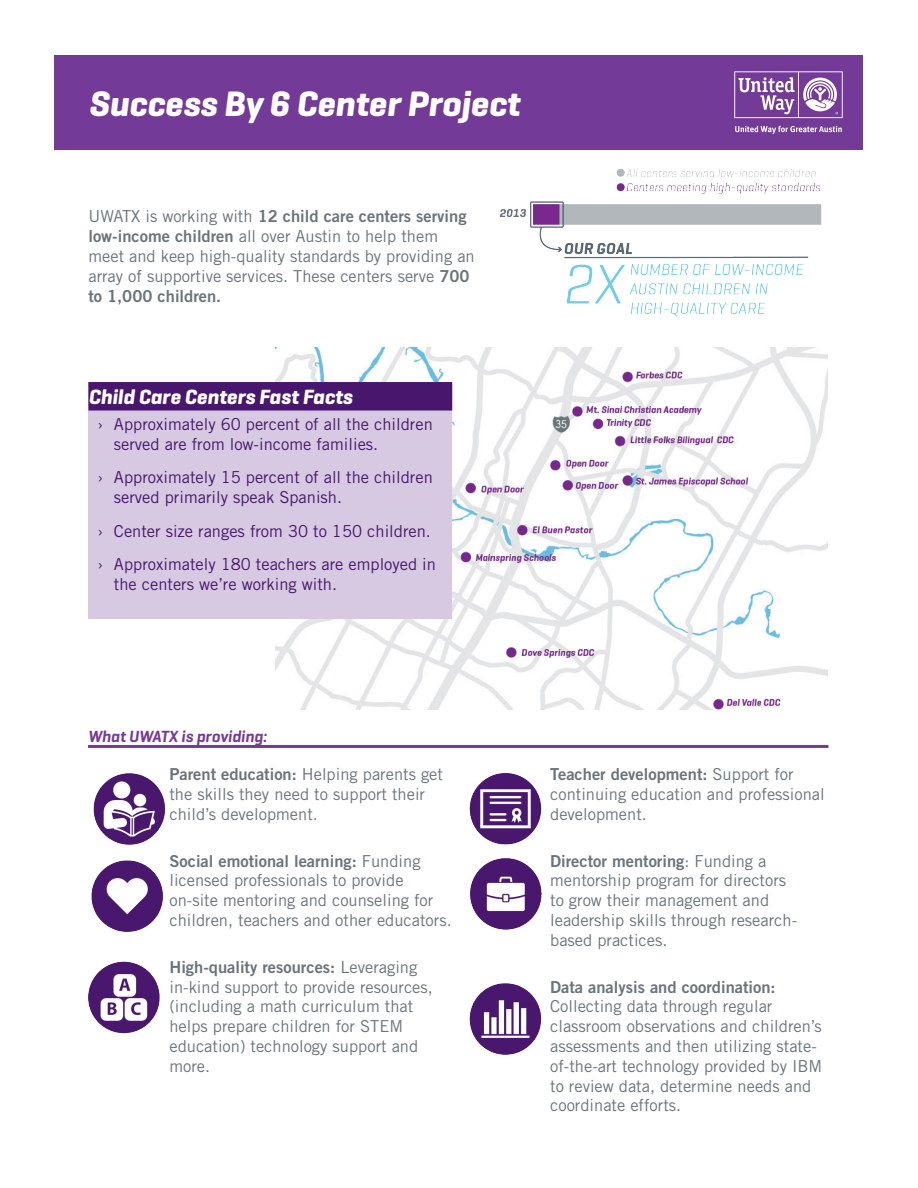
<style>
.page{position:relative;width:918px;height:1188px;background:#fff}
.page>*{position:absolute;margin:0;border:0;box-sizing:border-box;transform-origin:0 0}
.t1{font:italic 700 36px "Geogrotesque";color:#fff}
.highlight{font:italic 700 21px "Geogrotesque";color:#fff}
.proj-deets{font:16.5px/19.8px "Trade Gothic LT Std";color:#6a747b}
.t2{font:16.5px/19.8px "Trade Gothic LT Std";color:#48166d}
.subhead_underlined{font:italic 600 16.5px "Geogrotesque";color:#743a97}
.s1{font-family:"Trade Gothic LT Std Bd 2"}
</style>
<div class="page">
<div style="left:54px;top:56px;width:808px;height:94px;background:#743a97"></div>
<svg style="left:734px;top:71px;width:109px;height:47px"></svg>
<svg style="left:735px;top:126px;width:107px;height:8px"></svg>
<img style="left:275px;top:348px;width:553px;height:361px">
<div style="left:88px;top:382px;width:364px;height:237px;background:#d7c9e1"></div>
<div style="left:88px;top:382px;width:364px;height:29px;background:#48166d"></div>
<img style="left:500px;top:169px;width:322px;height:148px">
<img style="left:93px;top:773px;width:73px;height:72px">
<img style="left:91px;top:860px;width:72px;height:72px">
<img style="left:88px;top:961px;width:72px;height:73px">
<img style="left:469px;top:773px;width:73px;height:72px">
<img style="left:470px;top:858px;width:72px;height:72px">
<img style="left:469px;top:983px;width:73px;height:72px">
<hr style="left:88px;top:745px;width:740px;height:3px;background:#743a97">
<p class="t1" style="left:88px;top:81px;width:433px">Success By 6 Center Project</p>
<p class="proj-deets" style="left:88px;top:206px;width:388px">UWATX is working with <span class="s1">12 child care centers serving low-income children</span> all over Austin to help them meet and keep high-quality standards by providing an array of supportive services. These centers serve <span class="s1">700 to 1,000 children.</span></p>
<p class="highlight" style="left:88px;top:384px;width:266px">Child Care Centers Fast Facts</p>
<p class="t2" style="left:114px;top:414px;width:320px;text-indent:-16px">› Approximately 60 percent of all the children served are from low-income families.</p>
<p class="t2" style="left:114px;top:467px;width:320px;text-indent:-16px">› Approximately 15 percent of all the children served primarily speak Spanish.</p>
<p class="t2" style="left:97px;top:521px;width:335px">› Center size ranges from 30 to 150 children.</p>
<p class="t2" style="left:114px;top:554px;width:324px;text-indent:-16px">› Approximately 180 teachers are employed in the centers we’re working with.</p>
<p class="subhead_underlined" style="left:88px;top:726px;width:181px">What UWATX is providing:</p>
<p class="proj-deets" style="left:169px;top:764px;width:275px"><span class="s1">Parent education:</span> Helping parents get the skills they need to support their child’s development.</p>
<p class="proj-deets" style="left:169px;top:851px;width:284px"><span class="s1">Social emotional learning:</span> Funding licensed professionals to provide on-site mentoring and counseling for children, teachers and other educators.</p>
<p class="proj-deets" style="left:169px;top:957px;width:265px"><span class="s1">High-quality resources:</span> Leveraging in-kind support to provide resources, (including a math curriculum that helps prepare children for STEM education) technology support and more.</p>
<p class="proj-deets" style="left:550px;top:764px;width:276px"><span class="s1">Teacher development:</span> Support for continuing education and professional development.</p>
<p class="proj-deets" style="left:550px;top:851px;width:249px"><span class="s1">Director mentoring</span>: Funding a mentorship program for directors to grow their management and leadership skills through research&shy;based practices.</p>
<p class="proj-deets" style="left:550px;top:977px;width:274px"><span class="s1">Data analysis and coordination:<br></span>Collecting data through regular classroom observations and children’s assessments and then utilizing state&shy;of-the-art technology provided by IBM to review data, determine needs and coordinate efforts.</p>
</div>
